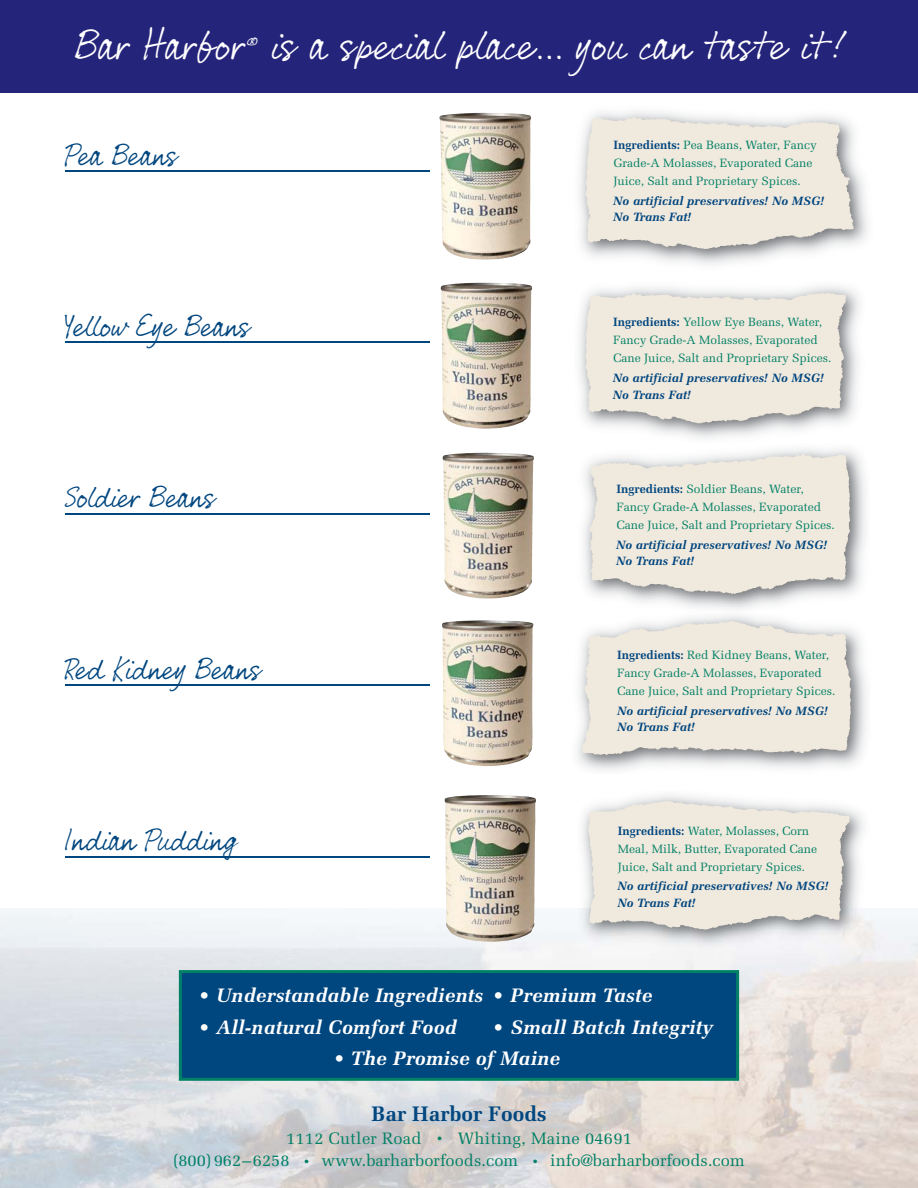
<style>
.page{position:relative;width:918px;height:1188px;background:#fff}
.page>*{position:absolute;margin:0;border:0;box-sizing:border-box;transform-origin:0 0}
.t1{font:48px "Markscript Plain";letter-spacing:.01em;color:#fff}
.t2{font:34.5px "Markscript Plain";color:#00467f}
.t3{font:700 21px "Melior";color:#00467f}
.t4{font:21px "Markscript Plain";color:#fff}
.t5{font:italic 700 19.5px "Melior";letter-spacing:.01em;color:#fff}
.t6{font:16.5px/22.5px "Melior";color:#008066;text-align:center}
.t7{font:12px/18px "Melior";color:#008066}
.t8{font:italic 700 12px/16.5px "Melior";color:#00467f}
.s1{font-weight:700;color:#00467f}
.s2{font-size:10.5px}
</style>
<div class="page">
<img style="left:0;top:908px;width:918px;height:280px">
<div style="left:0;top:0;width:918px;height:93px;background:#25247b"></div>
<hr style="left:65px;top:170px;width:364px;height:2px;background:#00467f">
<hr style="left:65px;top:342px;width:364px;height:1px;background:#00467f">
<hr style="left:65px;top:513px;width:364px;height:2px;background:#00467f">
<hr style="left:65px;top:684px;width:364px;height:2px;background:#00467f">
<hr style="left:65px;top:856px;width:364px;height:1px;background:#00467f">
<img style="left:439px;top:113px;width:92px;height:147px">
<img style="left:441px;top:283px;width:91px;height:146px">
<img style="left:443px;top:453px;width:91px;height:146px">
<img style="left:442px;top:620px;width:92px;height:146px">
<img style="left:454px;top:795px;width:82px;height:147px">
<svg style="left:179px;top:970px;width:560px;height:111px;background:#004a7d"></svg>
<img style="left:579px;top:111px;width:289px;height:153px">
<svg style="left:585px;top:117px;width:269px;height:132px;background:#eae4da"></svg>
<img style="left:579px;top:286px;width:281px;height:152px">
<svg style="left:585px;top:292px;width:261px;height:132px;background:#eae4da"></svg>
<img style="left:584px;top:449px;width:282px;height:160px">
<svg style="left:589px;top:454px;width:261px;height:140px;background:#ebe5db"></svg>
<img style="left:577px;top:615px;width:290px;height:156px">
<svg style="left:582px;top:621px;width:269px;height:135px;background:#ebe5db"></svg>
<img style="left:577px;top:795px;width:292px;height:154px">
<svg style="left:588px;top:800px;width:262px;height:130px;background:#e9e4da"></svg>
<h1 class="t1" style="left:75px;top:29px;width:172px">Bar Harbor</h1>
<h3 class="t4" style="left:245px;top:39px;width:14px">®</h3>
<h1 class="t1" style="left:271px;top:29px;width:574px">is a special place... you can taste it!</h1>
<h2 class="t2" style="left:65px;top:143px;width:114px">Pea Beans</h2>
<p class="t7" style="left:613px;top:136px;width:205px"><span class="s1">Ingredients:</span> Pea Beans, Water, Fancy<br>Grade-A Molasses, Evaporated Cane<br>Juice, Salt and Proprietary Spices.</p>
<p class="t8" style="left:613px;top:193px;width:213px">No artificial preservatives! No MSG!<br>No Trans Fat!</p>
<h2 class="t2" style="left:65px;top:314px;width:187px">Yellow Eye Beans</h2>
<p class="t7" style="left:613px;top:313px;width:220px"><span class="s1">Ingredients:</span> Yellow Eye Beans, Water,<br>Fancy Grade-A Molasses, Evaporated<br>Cane Juice, Salt and Proprietary Spices.</p>
<p class="t8" style="left:613px;top:370px;width:213px">No artificial preservatives! No MSG!<br>No Trans Fat!</p>
<h2 class="t2" style="left:65px;top:486px;width:152px">Soldier Beans</h2>
<p class="t7" style="left:616px;top:480px;width:220px"><span class="s1">Ingredients:</span> Soldier Beans, Water,<br>Fancy Grade-A Molasses, Evaporated<br>Cane Juice, Salt and Proprietary Spices.</p>
<p class="t8" style="left:616px;top:536px;width:213px">No artificial preservatives! No MSG!<br>No Trans Fat!</p>
<h2 class="t2" style="left:65px;top:657px;width:198px">Red Kidney Beans</h2>
<p class="t7" style="left:617px;top:646px;width:220px"><span class="s1">Ingredients:</span> Red Kidney Beans, Water,<br>Fancy Grade-A Molasses, Evaporated<br>Cane Juice, Salt and Proprietary Spices.</p>
<p class="t8" style="left:617px;top:703px;width:213px">No artificial preservatives! No MSG!<br>No Trans Fat!</p>
<h2 class="t2" style="left:65px;top:828px;width:174px">Indian Pudding</h2>
<p class="t7" style="left:618px;top:822px;width:201px"><span class="s1">Ingredients:</span> Water, Molasses, Corn<br>Meal, Milk, Butter, Evaporated Cane<br>Juice, Salt and Proprietary Spices.</p>
<p class="t8" style="left:618px;top:878px;width:213px">No artificial preservatives! No MSG!<br>No Trans Fat!</p>
<h3 class="t5" style="left:199px;top:985px;width:456px">• Understandable Ingredients • Premium Taste</h3>
<h3 class="t5" style="left:199px;top:1017px;width:260px">• All-natural Comfort Food</h3>
<h3 class="t5" style="left:493px;top:1017px;width:222px">• Small Batch Integrity</h3>
<h3 class="t5" style="left:333px;top:1048px;width:229px">• The Promise of Maine</h3>
<h3 class="t3" style="left:371px;top:1103px;width:177px">Bar Harbor Foods</h3>
<h3 class="t6" style="left:173px;top:1127px;width:573px">1112 Cutler Road <span class="s2">•</span> Whiting, Maine 04691<br>(800) 962–6258 <span class="s2">•</span> www.barharborfoods.com <span class="s2">•</span> info@barharborfoods.com</h3>
</div>
